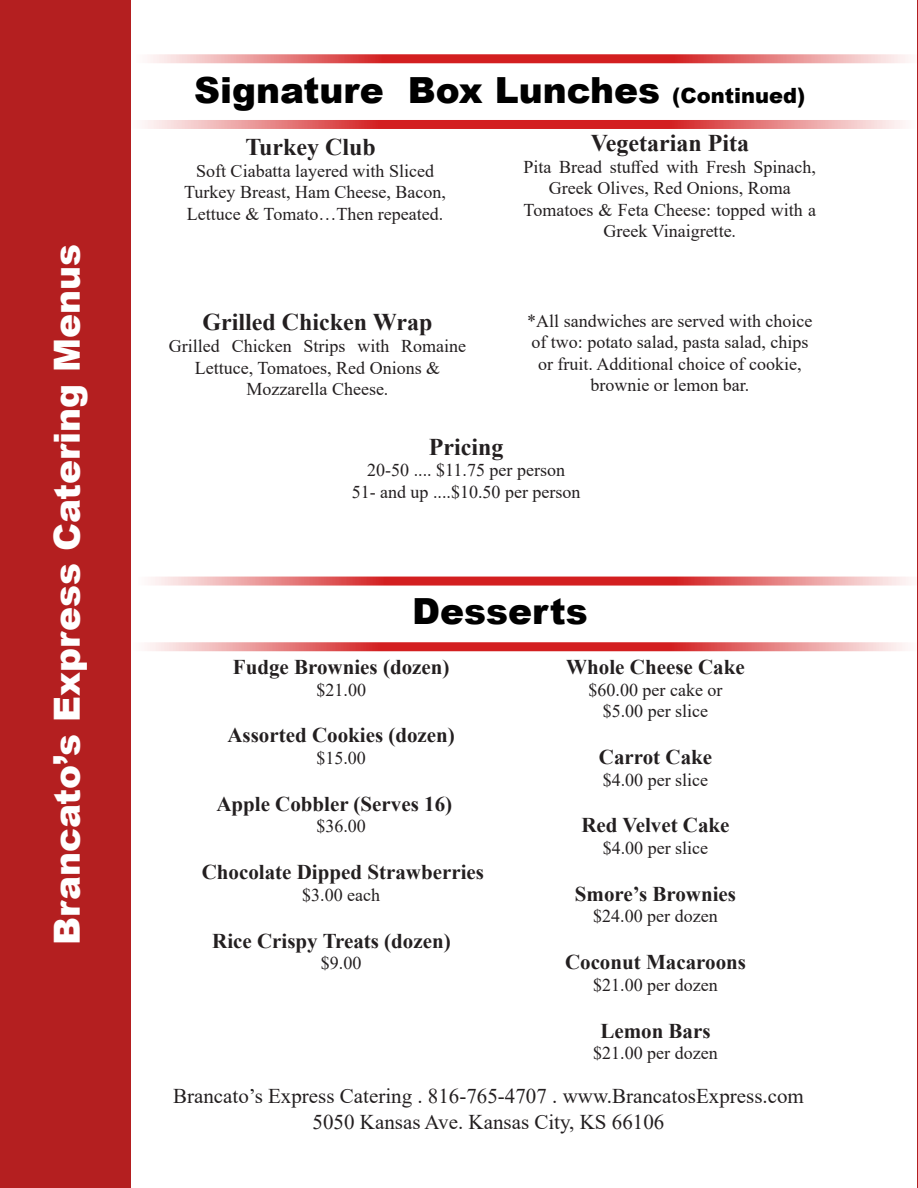
<style>
.page{position:relative;width:918px;height:1188px;background:#fff}
.page>*{position:absolute;margin:0;border:0;box-sizing:border-box;transform-origin:0 0}
.t1{font:900 36px "Arial";color:#000}
.t2{font:900 36px "Arial";color:#fff}
.t3{font:700 24px "Times New Roman";color:#231f20}
.t4{font:700 21px "Times New Roman";color:#231f20}
.t5{font:21px "Times New Roman";color:#231f20}
.t6{font:18px/21.6px "Times New Roman";color:#231f20;text-align:center}
.s1{font-size:21px}
</style>
<div class="page">
<div style="left:0;top:0;width:131px;height:1188px;background:#b41f20"></div>
<svg style="left:150px;top:54px;width:758px;height:9px;background:#e16869"></svg>
<svg style="left:145px;top:120px;width:758px;height:9px;background:#e06464"></svg>
<svg style="left:151px;top:577px;width:758px;height:9px;background:#e16b6c"></svg>
<svg style="left:147px;top:642px;width:758px;height:9px;background:#e16868"></svg>
<hr style="left:917px;top:0;width:1px;height:1188px;background:#b41f20">
<p class="t2" style="left:41px;top:945px;width:703px;rotate:-90deg">Brancato’s Express Catering Menus</p>
<p class="t1" style="left:194px;top:64px;width:613px">Signature Box Lunches <span class="s1">(Continued)</span></p>
<p class="t3" style="left:245px;top:130px;width:132px">Turkey Club</p>
<p class="t6" style="left:196px;top:159px;width:239px">Soft Ciabatta layered with Sliced</p>
<p class="t6" style="left:184px;top:181px;width:263px">Turkey Breast, Ham Cheese, Bacon,</p>
<p class="t6" style="left:187px;top:203px;width:258px">Lettuce &amp; Tomato…Then repeated.</p>
<p class="t3" style="left:203px;top:305px;width:231px">Grilled Chicken Wrap</p>
<p class="t6" style="left:169px;top:335px;width:299px">Grilled Chicken Strips with Romaine<br>Lettuce, Tomatoes, Red Onions &amp;</p>
<p class="t6" style="left:247px;top:378px;width:143px">Mozzarella Cheese.</p>
<p class="t3" style="left:591px;top:126px;width:160px">Vegetarian Pita</p>
<p class="t6" style="left:524px;top:155px;width:294px">Pita Bread stuffed with Fresh Spinach,<br>Greek Olives, Red Onions, Roma</p>
<p class="t6" style="left:524px;top:198px;width:294px">Tomatoes &amp; Feta Cheese: topped with a<br>Greek Vinaigrette.</p>
<p class="t6" style="left:527px;top:309px;width:287px">*All sandwiches are served with choice of two: potato salad, pasta salad, chips or fruit. Additional choice of cookie, brownie or lemon bar.</p>
<p class="t3" style="left:429px;top:429px;width:76px">Pricing</p>
<p class="t6" style="left:367px;top:459px;width:199px">20-50 .... $11.75 per person</p>
<p class="t6" style="left:352px;top:481px;width:230px">51- and up ....$10.50 per person</p>
<p class="t1" style="left:412px;top:585px;width:177px">Desserts</p>
<p class="t4" style="left:233px;top:652px;width:218px">Fudge Brownies (dozen)</p>
<p class="t6" style="left:316px;top:678px;width:51px">$21.00</p>
<p class="t4" style="left:227px;top:720px;width:229px">Assorted Cookies (dozen)</p>
<p class="t6" style="left:316px;top:747px;width:51px">$15.00</p>
<p class="t4" style="left:216px;top:789px;width:237px">Apple Cobbler (Serves 16)</p>
<p class="t6" style="left:316px;top:815px;width:51px">$36.00</p>
<p class="t4" style="left:202px;top:857px;width:284px">Chocolate Dipped Strawberries</p>
<p class="t6" style="left:302px;top:883px;width:79px">$3.00 each</p>
<p class="t4" style="left:212px;top:925px;width:240px">Rice Crispy Treats (dozen)</p>
<p class="t6" style="left:321px;top:952px;width:42px">$9.00</p>
<p class="t4" style="left:566px;top:652px;width:180px">Whole Cheese Cake</p>
<p class="t6" style="left:589px;top:678px;width:135px">$60.00 per cake or</p>
<p class="t6" style="left:603px;top:700px;width:107px">$5.00 per slice</p>
<p class="t4" style="left:599px;top:742px;width:115px">Carrot Cake</p>
<p class="t6" style="left:603px;top:768px;width:107px">$4.00 per slice</p>
<p class="t4" style="left:581px;top:810px;width:150px">Red Velvet Cake</p>
<p class="t6" style="left:603px;top:837px;width:107px">$4.00 per slice</p>
<p class="t4" style="left:575px;top:879px;width:163px">Smore’s Brownies</p>
<p class="t6" style="left:593px;top:905px;width:126px">$24.00 per dozen</p>
<p class="t4" style="left:565px;top:947px;width:183px">Coconut Macaroons</p>
<p class="t6" style="left:593px;top:973px;width:126px">$21.00 per dozen</p>
<p class="t4" style="left:600px;top:1015px;width:112px">Lemon Bars</p>
<p class="t6" style="left:593px;top:1042px;width:126px">$21.00 per dozen</p>
<p class="t5" style="left:173px;top:1082px;width:632px">Brancato’s Express Catering . 816-765-4707 . www.BrancatosExpress.com</p>
<p class="t5" style="left:313px;top:1107px;width:353px">5050 Kansas Ave. Kansas City, KS 66106</p>
</div>
